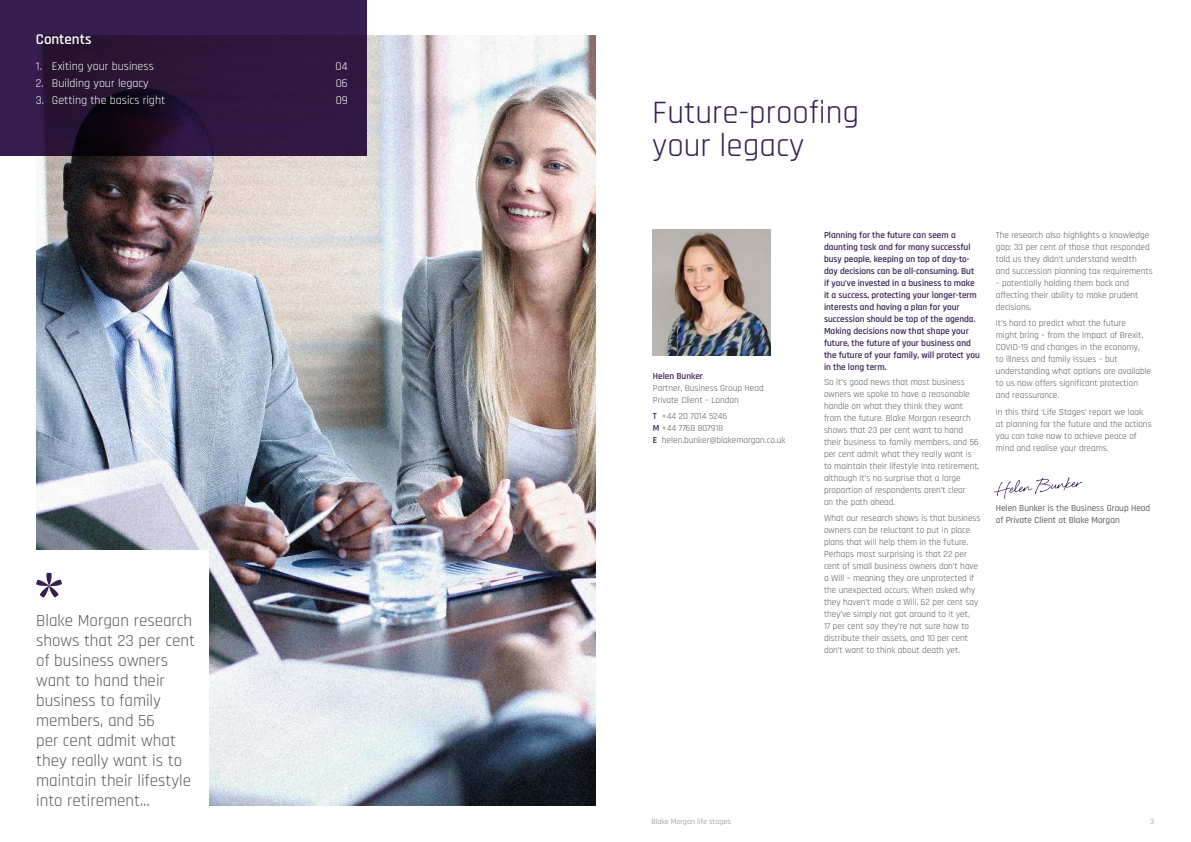
<style>
.page{position:relative;width:1191px;height:842px;background:#fff}
.page>*{position:absolute;margin:0;border:0;box-sizing:border-box;transform-origin:0 0}
.t1{font:33px/33px "Rajdhani";color:#371e50}
.t2{font:17px/20px "Rajdhani";color:#575756}
.t3{font:600 15px "Rajdhani";color:#fff}
.t4{font:12px "Rajdhani";color:#fff}
.t5{font:9.2px/12px "Rajdhani";color:#575756}
.t6{font:600 9.2px/12px "Rajdhani";color:#371e50}
.t7{font:500 9.2px/12px "Rajdhani";color:#575756}
.t8{font:8px "Rajdhani";color:#878786}
.s1{font-weight:600;color:#371e50}
</style>
<div class="page">
<img style="left:37px;top:35px;width:558px;height:770px">
<svg style="left:0;top:0;width:367px;height:156px;background:#2c173e"></svg>
<div style="left:18px;top:551px;width:190px;height:291px;background:#fff"></div>
<svg style="left:994px;top:477px;width:88px;height:22px"></svg>
<img style="left:653px;top:230px;width:118px;height:125px">
<svg style="left:36px;top:573px;width:26px;height:25px"></svg>
<h3 class="t3" style="left:36px;top:34px;width:57px">Contents</h3>
<h3 class="t4" style="left:36px;top:61px;width:119px">1. Exiting your business</h3>
<h3 class="t4" style="left:335px;top:61px;width:14px">04</h3>
<h3 class="t4" style="left:36px;top:79px;width:114px">2. Building your legacy</h3>
<h3 class="t4" style="left:336px;top:79px;width:14px">06</h3>
<h3 class="t4" style="left:36px;top:96px;width:131px">3. Getting the basics right</h3>
<h3 class="t4" style="left:336px;top:96px;width:14px">09</h3>
<h2 class="t2" style="left:36px;top:611px;width:160px">Blake Morgan research shows that 23 per cent of business owners want to hand their business to family members, and 56<br>per cent admit what they really want is to maintain their lifestyle into retirement...</h2>
<h1 class="t1" style="left:652px;top:97px;width:208px">Future-proofing your legacy</h1>
<p class="t6" style="left:653px;top:371px;width:52px">Helen Bunker</p>
<p class="t5" style="left:653px;top:382px;width:112px">Partner, Business Group Head<br>Private Client – London</p>
<p class="t5" style="left:653px;top:411px;width:134px"><span class="s1">T</span> +44 20 7014 5246<br><span class="s1">M</span> +44 7768 807918<br><span class="s1">E</span> helen.bunker@blakemorgan.co.uk</p>
<p class="t6" style="left:824px;top:230px;width:157px">Planning for the future can seem a daunting task and for many successful busy people, keeping on top of day-to&shy;day decisions can be all-consuming. But if you’ve invested in a business to make it a success, protecting your longer-term interests and having a plan for your succession should be top of the agenda.<br>Making decisions now that shape your future, the future of your business and the future of your family, will protect you in the long term.</p>
<p class="t5" style="left:824px;top:376px;width:157px">So it’s good news that most business owners we spoke to have a reasonable handle on what they think they want from the future. Blake Morgan research shows that 23 per cent want to hand their business to family members, and 56 per cent admit what they really want is to maintain their lifestyle into retirement, although it’s no surprise that a large proportion of respondents aren’t clear<br>on the path ahead.</p>
<p class="t5" style="left:824px;top:513px;width:158px">What our research shows is that business owners can be reluctant to put in place plans that will help them in the future.<br>Perhaps most surprising is that 22 per cent of small business owners don’t have a Will – meaning they are unprotected if the unexpected occurs. When asked why they haven’t made a Will, 62 per cent say they’ve simply not got around to it yet,<br>17 per cent say they’re not sure how to distribute their assets, and 10 per cent don’t want to think about death yet.</p>
<p class="t5" style="left:995px;top:230px;width:158px">The research also highlights a knowledge gap; 33 per cent of those that responded told us they didn’t understand wealth and succession planning tax requirements</p>
<p class="t5" style="left:995px;top:278px;width:144px">– potentially holding them back and affecting their ability to make prudent decisions.</p>
<p class="t5" style="left:995px;top:318px;width:157px">It’s hard to predict what the future<br>might bring – from the impact of Brexit, COVID-19 and changes in the economy,<br>to illness and family issues – but understanding what options are available to us now offers significant protection and reassurance.</p>
<p class="t5" style="left:995px;top:406px;width:157px">In this third ‘Life Stages’ report we look at planning for the future and the actions you can take now to achieve peace of mind and realise your dreams.</p>
<p class="t7" style="left:995px;top:503px;width:156px">Helen Bunker is the Business Group Head of Private Client at Blake Morgan</p>
<p class="t8" style="left:651px;top:819px;width:81px">Blake Morgan life stages</p>
<p class="t8" style="left:1150px;top:819px;width:5px">3</p>
</div>
